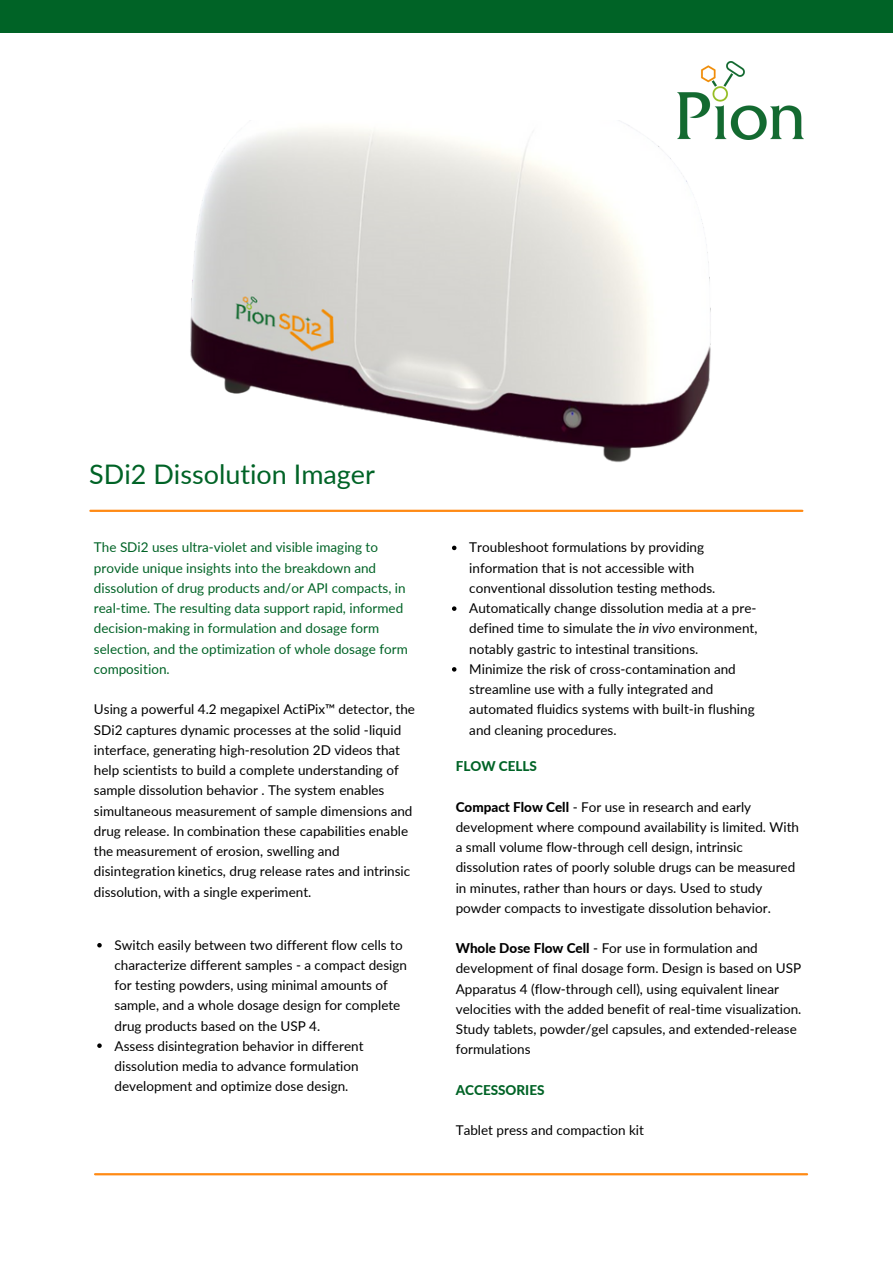
<style>
.page{position:relative;width:893px;height:1264px;background:#fff}
.page>*{position:absolute;margin:0;border:0;box-sizing:border-box;transform-origin:0 0}
.t1{font:27px "Lato";color:#006326}
.t2{font:13.5px/20.2px "Lato";color:#000}
.t3{font:13.5px/20.2px "Lato";color:#006326}
.t4{font:800 13.5px "Lato";color:#006326}
.s1{font-style:italic}
.s2{font-weight:800}
</style>
<div class="page">
<img style="left:677px;top:62px;width:126px;height:77px">
<div style="left:0;top:0;width:892px;height:33px;background:#006326"></div>
<hr style="left:90px;top:509px;width:712px;height:3px;background:#ff8a14">
<hr style="left:95px;top:1173px;width:712px;height:2px;background:#ff8a14">
<img style="left:190px;top:121px;width:534px;height:342px">
<svg style="left:97px;top:943px;width:5px;height:4px"></svg>
<svg style="left:97px;top:1043px;width:5px;height:4px"></svg>
<svg style="left:452px;top:545px;width:4px;height:5px"></svg>
<svg style="left:452px;top:606px;width:4px;height:5px"></svg>
<svg style="left:452px;top:667px;width:4px;height:4px"></svg>
<h1 class="t1" style="left:89px;top:457px;width:287px">SDi2 Dissolution Imager</h1>
<p class="t3" style="left:94px;top:537px;width:315px">The SDi2 uses ultra-violet and visible imaging to provide unique insights into the breakdown and dissolution of drug products and/or API compacts, in real-time. The resulting data support rapid, informed decision-making in formulation and dosage form selection, and the optimization of whole dosage form composition.</p>
<p class="t2" style="left:94px;top:699px;width:322px">Using a powerful 4.2 megapixel ActiPix™ detector, the SDi2 captures dynamic processes at the solid -liquid interface, generating high-resolution 2D videos that help scientists to build a complete understanding of sample dissolution behavior . The system enables simultaneous measurement of sample dimensions and drug release. In combination these capabilities enable the measurement of erosion, swelling and disintegration kinetics, drug release rates and intrinsic dissolution, with a single experiment.</p>
<p class="t2" style="left:114px;top:934px;width:294px">Switch easily between two different flow cells to characterize different samples - a compact design for testing powders, using minimal amounts of sample, and a whole dosage design for complete drug products based on the USP 4.<br>Assess disintegration behavior in different dissolution media to advance formulation development and optimize dose design.</p>
<p class="t2" style="left:469px;top:537px;width:289px">Troubleshoot formulations by providing information that is not accessible with conventional dissolution testing methods.<br>Automatically change dissolution media at a pre&shy;defined time to simulate the <span class="s1">in vivo</span> environment, notably gastric to intestinal transitions.<br>Minimize the risk of cross-contamination and streamline use with a fully integrated and automated fluidics systems with built-in flushing and cleaning procedures.</p>
<p class="t4" style="left:455px;top:757px;width:83px">FLOW CELLS</p>
<p class="t2" style="left:455px;top:796px;width:345px"><span class="s2">Compact Flow Cell</span> - For use in research and early development where compound availability is limited. With a small volume flow-through cell design, intrinsic dissolution rates of poorly soluble drugs can be measured in minutes, rather than hours or days. Used to study powder compacts to investigate dissolution behavior.</p>
<p class="t2" style="left:455px;top:937px;width:347px"><span class="s2">Whole Dose Flow Cell</span> - For use in formulation and development of final dosage form. Design is based on USP Apparatus 4 (flow-through cell), using equivalent linear velocities with the added benefit of real-time visualization.<br>Study tablets, powder/gel capsules, and extended-release formulations</p>
<p class="t4" style="left:455px;top:1081px;width:90px">ACCESSORIES</p>
<p class="t2" style="left:455px;top:1120px;width:190px">Tablet press and compaction kit</p>
</div>
